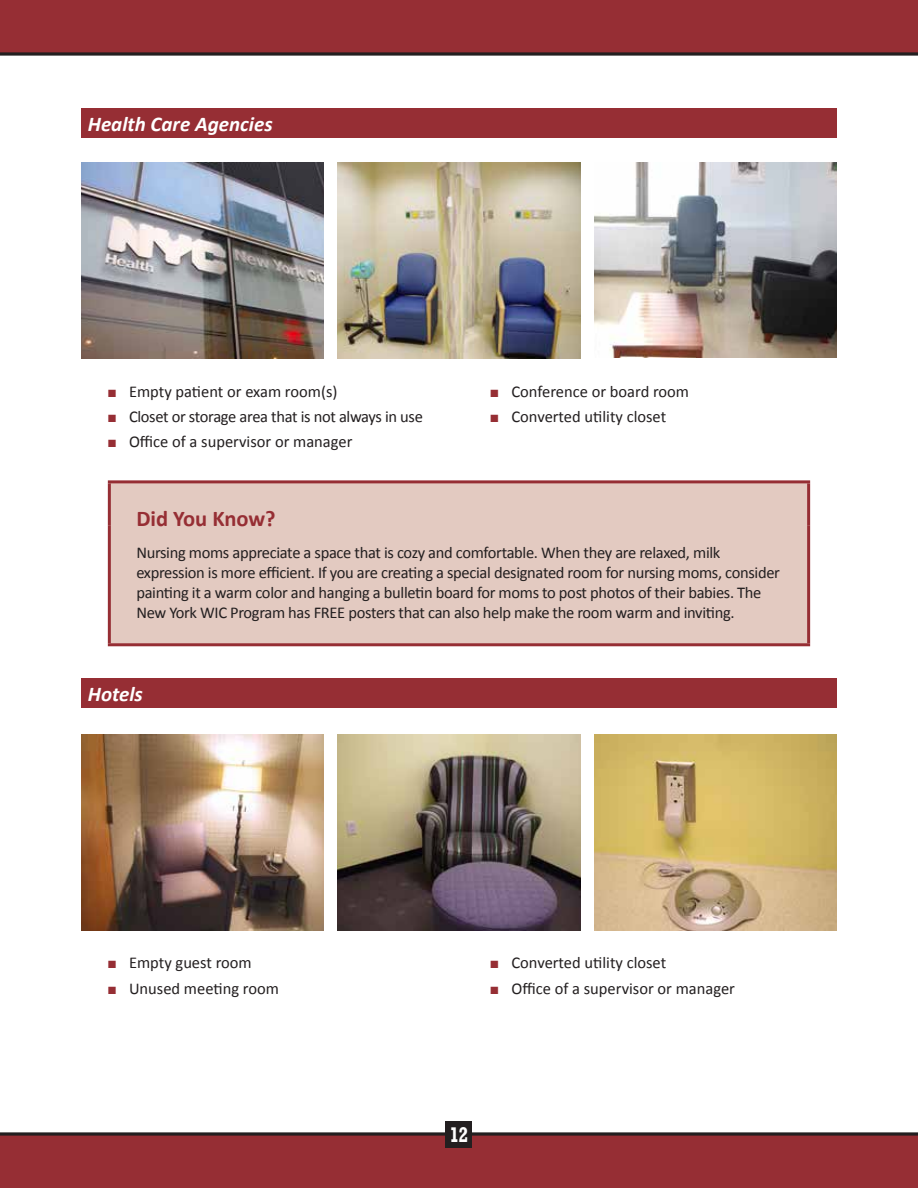
<style>
.page{position:relative;width:918px;height:1188px;background:#fff}
.page>*{position:absolute;margin:0;border:0;box-sizing:border-box;transform-origin:0 0}
.t1{font:700 22.5px "Calibri";color:#962e34}
.t2{font:700 21.75px "Rockwell";color:#fff;scale:.83 1}
.t3{font:italic 700 21px "Calibri";color:#fff}
.t4{font:16.5px/19.8px "Calibri";letter-spacing:-.02em;color:#231f20}
.t5{font:16.5px "Calibri";color:#231f20}
.s1{color:#962e34}
</style>
<div class="page">
<div style="left:0;top:1134px;width:918px;height:54px;background:#962e34"></div>
<div style="left:0;top:0;width:918px;height:54px;background:#962e34"></div>
<svg style="left:0;top:52px;width:918px;height:4px;background:#433537"></svg>
<svg style="left:0;top:1132px;width:918px;height:4px;background:#423536"></svg>
<div style="left:446px;top:1121px;width:26px;height:27px;background:#231f20"></div>
<div style="left:111px;top:483px;width:696px;height:160px;background:#e3cac1"></div>
<hr style="left:108px;top:480px;width:702px;height:3px;background:#962e34">
<hr style="left:108px;top:483px;width:3px;height:43px;background:#962e34">
<hr style="left:807px;top:483px;width:3px;height:43px;background:#962e34">
<hr style="left:108px;top:526px;width:3px;height:117px;background:#962e34">
<hr style="left:108px;top:643px;width:702px;height:3px;background:#962e34">
<hr style="left:807px;top:526px;width:3px;height:117px;background:#962e34">
<img style="left:338px;top:163px;width:242px;height:196px">
<img style="left:81px;top:163px;width:243px;height:196px">
<img style="left:594px;top:163px;width:243px;height:195px">
<img style="left:81px;top:734px;width:243px;height:196px">
<img style="left:594px;top:734px;width:243px;height:196px">
<img style="left:338px;top:734px;width:242px;height:196px">
<div style="left:81px;top:108px;width:756px;height:29px;background:#962e34"></div>
<div style="left:81px;top:678px;width:756px;height:29px;background:#962e34"></div>
<p class="t3" style="left:88px;top:110px;width:186px">Health Care Agencies</p>
<p class="t5" style="left:108px;top:381px;width:231px"><span class="s1">■</span> Empty patient or exam room(s)</p>
<p class="t4" style="left:108px;top:407px;width:316px"><span class="s1">■</span> Closet or storage area that is not always in use</p>
<p class="t5" style="left:108px;top:431px;width:246px"><span class="s1">■</span> Office of a supervisor or manager</p>
<p class="t5" style="left:491px;top:381px;width:200px"><span class="s1">■</span> Conference or board room</p>
<p class="t5" style="left:491px;top:406px;width:177px"><span class="s1">■</span> Converted utility closet</p>
<h1 class="t1" style="left:136px;top:504px;width:141px">Did You Know?</h1>
<p class="t4" style="left:136px;top:543px;width:645px">Nursing moms appreciate a space that is cozy and comfortable. When they are relaxed, milk expression is more efficient. If you are creating a special designated room for nursing moms, consider painting it a warm color and hanging a bulletin board for moms to post photos of their babies. The New York WIC Program has FREE posters that can also help make the room warm and inviting.</p>
<p class="t3" style="left:88px;top:680px;width:57px">Hotels</p>
<p class="t5" style="left:108px;top:953px;width:145px"><span class="s1">■</span> Empty guest room</p>
<p class="t5" style="left:108px;top:978px;width:172px"><span class="s1">■</span> Unused meeting room</p>
<p class="t5" style="left:491px;top:953px;width:177px"><span class="s1">■</span> Converted utility closet</p>
<p class="t5" style="left:491px;top:978px;width:246px"><span class="s1">■</span> Office of a supervisor or manager</p>
<h2 class="t2" style="left:450px;top:1121px;width:24px">12</h2>
</div>
